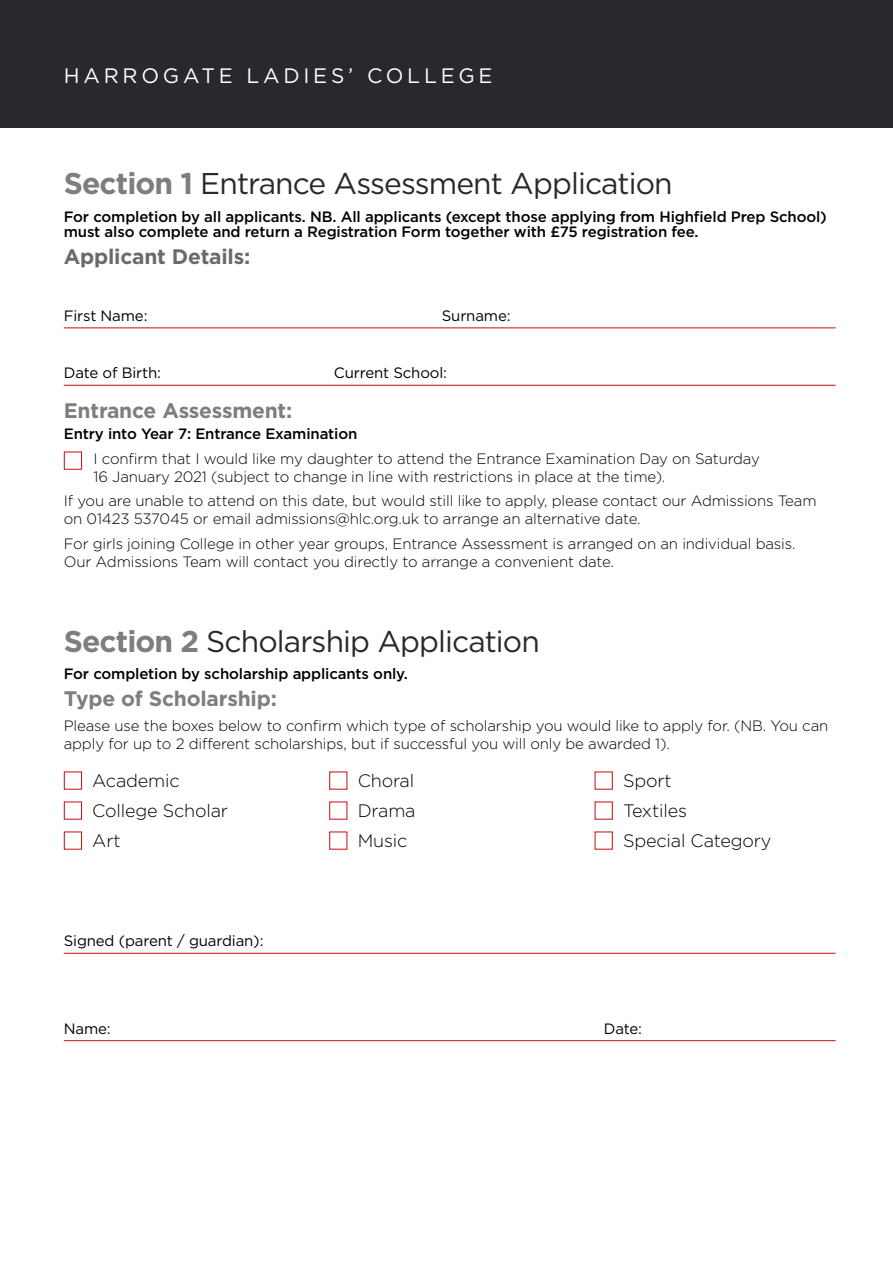
<style>
.page{position:relative;width:893px;height:1263px;background:#fff}
.page>*{position:absolute;margin:0;border:0;box-sizing:border-box;transform-origin:0 0}
.t1{font:30px "Gotham HTF";letter-spacing:-.03em;color:#27292d}
.t2{font:700 21px "Gotham HTF";letter-spacing:-.01em;color:#807c80}
.t3{font:700 21px "Gotham HTF";letter-spacing:-.01em;color:#6c686c}
.t4{font:20.85px "Gotham HTF";letter-spacing:.18em;color:#fff}
.t5{font:300 18px/30px "Gotham HTF";letter-spacing:-.01em;color:#000}
.t6{font:300 15px/18px "Gotham HTF";letter-spacing:-.01em;color:#000}
.t7{font:500 15px/15px "Gotham HTF";letter-spacing:-.01em;color:#000}
.t8{font:15px "Gotham HTF";letter-spacing:-.01em;color:#000}
.s1{font-weight:700;color:#807c80}
</style>
<div class="page">
<div style="left:0;top:0;width:893px;height:128px;background:#27292d"></div>
<hr style="left:64px;top:327px;width:772px;height:1px;background:#cd1719">
<hr style="left:64px;top:385px;width:772px;height:1px;background:#cd1719">
<hr style="left:64px;top:953px;width:772px;height:1px;background:#cd1719">
<hr style="left:64px;top:1040px;width:772px;height:1px;background:#cd1719">
<div style="left:64px;top:451px;width:18px;height:19px;border:1px solid #cd1719"></div>
<div style="left:64px;top:771px;width:18px;height:19px;border:1px solid #cd1719"></div>
<div style="left:64px;top:801px;width:18px;height:19px;border:1px solid #cd1719"></div>
<div style="left:64px;top:831px;width:18px;height:19px;border:1px solid #cd1719"></div>
<div style="left:329px;top:831px;width:18px;height:19px;border:1px solid #cd1719"></div>
<div style="left:595px;top:831px;width:18px;height:19px;border:1px solid #cd1719"></div>
<h3 class="t4" style="left:64px;top:64px;width:430px">HARROGATE LADIES’ COLLEGE</h3>
<h1 class="t1" style="left:64px;top:167px;width:610px"><span class="s1">Section 1</span> Entrance Assessment Application</h1>
<p class="t7" style="left:64px;top:209px;width:765px">For completion by all applicants. NB. All applicants (except those applying from Highfield Prep School) must also complete and return a Registration Form together with £75 registration fee.</p>
<h2 class="t3" style="left:64px;top:244px;width:188px">Applicant Details:</h2>
<p class="t8" style="left:64px;top:307px;width:85px">First Name:</p>
<p class="t8" style="left:442px;top:307px;width:70px">Surname:</p>
<p class="t8" style="left:64px;top:365px;width:99px">Date of Birth:</p>
<p class="t8" style="left:334px;top:365px;width:115px">Current School:</p>
<h2 class="t2" style="left:64px;top:398px;width:230px">Entrance Assessment:</h2>
<p class="t7" style="left:64px;top:426px;width:295px">Entry into Year 7: Entrance Examination</p>
<p class="t6" style="left:94px;top:449px;width:668px">I confirm that I would like my daughter to attend the Entrance Examination Day on Saturday<br>16 January 2021 (subject to change in line with restrictions in place at the time).</p>
<p class="t6" style="left:64px;top:492px;width:754px">If you are unable to attend on this date, but would still like to apply, please contact our Admissions Team on 01423 537045 or email admissions@hlc.org.uk to arrange an alternative date.</p>
<p class="t6" style="left:64px;top:534px;width:733px">For girls joining College in other year groups, Entrance Assessment is arranged on an individual basis.<br>Our Admissions Team will contact you directly to arrange a convenient date.</p>
<h1 class="t1" style="left:64px;top:624px;width:478px"><span class="s1">Section 2</span> Scholarship Application</h1>
<p class="t7" style="left:64px;top:666px;width:346px">For completion by scholarship applicants only.</p>
<h2 class="t2" style="left:64px;top:687px;width:215px">Type of Scholarship:</h2>
<p class="t6" style="left:64px;top:716px;width:766px">Please use the boxes below to confirm which type of scholarship you would like to apply for. (NB. You can apply for up to 2 different scholarships, but if successful you will only be awarded 1).</p>
<p class="t5" style="left:92px;top:765px;width:137px">Academic<br>College Scholar<br>Art</p>
<p class="t5" style="left:358px;top:765px;width:59px;text-align:justify">Choral Drama Music</p>
<p class="t5" style="left:623px;top:765px;width:150px">Sport<br>Textiles<br>Special Category</p>
<p class="t8" style="left:64px;top:933px;width:201px">Signed (parent / guardian):</p>
<p class="t8" style="left:64px;top:1020px;width:48px">Name:</p>
<p class="t8" style="left:604px;top:1020px;width:40px">Date:</p>
</div>
